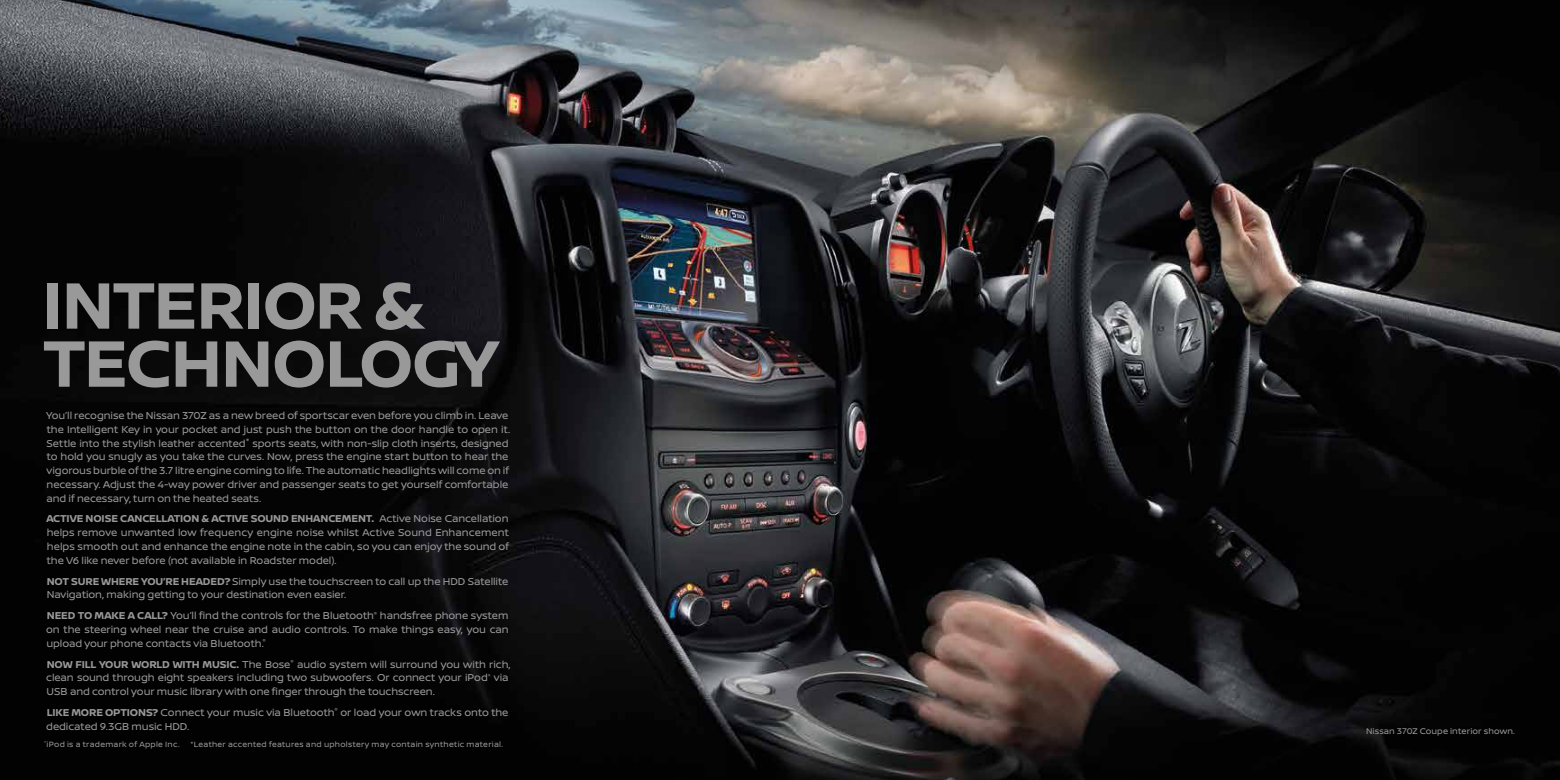
<style>
.page{position:relative;width:1560px;height:780px;background:#fff}
.page>*{position:absolute;margin:0;border:0;box-sizing:border-box;transform-origin:0 0}
.t1{font:700 69.62px/58px "Nissan Brand";letter-spacing:-.02em;color:#99999a}
.t2{font:10.62px/13.8px "Nissan Brand";letter-spacing:-.005em;color:#99999a}
.t3{font:8.75px "Nissan Brand";letter-spacing:.005em;color:#99999a}
.t4{font:8.12px "Nissan Brand";letter-spacing:.03em;color:#99999a}
.s1{font-size:10px}
.s2{font-weight:700}
</style>
<div class="page">
<img style="left:0;top:0;width:1559px;height:780px">
<h1 class="t1" style="left:43px;top:273px;width:458px">INTERIOR &amp;<br>TECHNOLOGY</h1>
<p class="t2" style="left:46px;top:408px;width:466px">You’ll recognise the Nissan 370Z as a new breed of sportscar even before you climb in. Leave the Intelligent Key in your pocket and just push the button on the door handle to open it.<br>Settle into the stylish leather accented<span class="s1">*</span> sports seats, with non-slip cloth inserts, designed to hold you snugly as you take the curves. Now, press the engine start button to hear the vigorous burble of the 3.7 litre engine coming to life. The automatic headlights will come on if necessary. Adjust the 4-way power driver and passenger seats to get yourself comfortable and if necessary, turn on the heated seats.</p>
<p class="t2" style="left:46px;top:511px;width:464px;text-align:justify"><span class="s2">ACTIVE NOISE CANCELLATION &amp; ACTIVE SOUND ENHANCEMENT.</span> Active Noise Cancellation helps remove unwanted low frequency engine noise whilst Active Sound Enhancement helps smooth out and enhance the engine note in the cabin, so you can enjoy the sound of the V6 like never before (not available in Roadster model).</p>
<p class="t2" style="left:47px;top:573px;width:463px"><span class="s2">NOT SURE WHERE YOU’RE HEADED?</span> Simply use the touchscreen to call up the HDD Satellite<br>Navigation, making getting to your destination even easier.</p>
<p class="t2" style="left:46px;top:608px;width:464px;text-align:justify"><span class="s2">NEED TO MAKE A CALL?</span> You’ll find the controls for the Bluetooth<sup>®</sup> handsfree phone system on the steering wheel near the cruise and audio controls. To make things easy, you can upload your phone contacts via Bluetooth.<sup>®</sup></p>
<p class="t2" style="left:46px;top:656px;width:466px"><span class="s2">NOW FILL YOUR WORLD WITH MUSIC.</span> The Bose<sup>®</sup> audio system will surround you with rich, clean sound through eight speakers including two subwoofers. Or connect your iPod<sup>^</sup> via<br>USB and control your music library with one finger through the touchscreen.</p>
<p class="t2" style="left:46px;top:705px;width:463px"><span class="s2">LIKE MORE OPTIONS?</span> Connect your music via Bluetooth<sup>®</sup> or load your own tracks onto the dedicated 9.3GB music HDD.</p>
<p class="t4" style="left:44px;top:738px;width:137px"><sup>^</sup>iPod is a trademark of Apple Inc.</p>
<p class="t4" style="left:190px;top:738px;width:314px">*Leather accented features and upholstery may contain synthetic material.</p>
<p class="t3" style="left:1365px;top:724px;width:150px">Nissan 370Z Coupe interior shown.</p>
</div>
